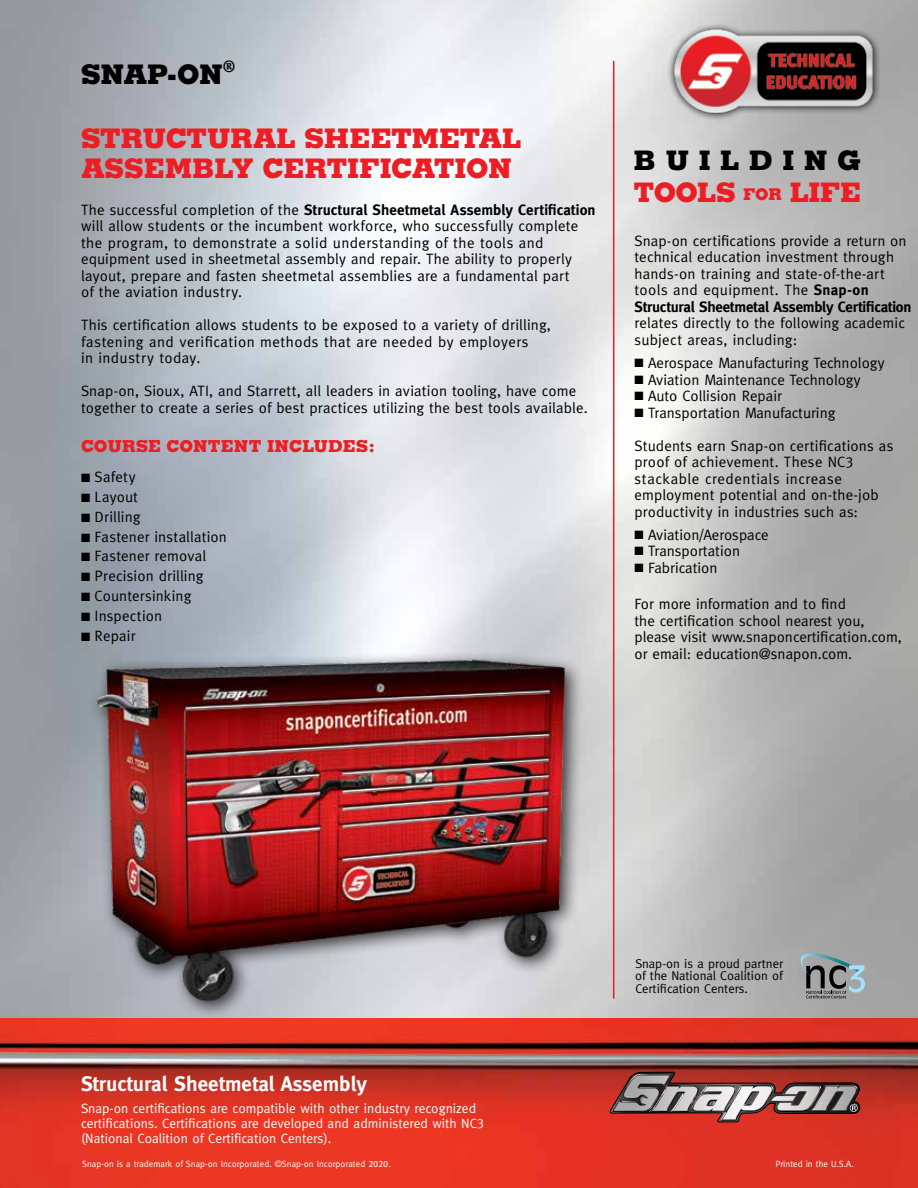
<style>
.page{position:relative;width:918px;height:1188px;background:#fff}
.page>*{position:absolute;margin:0;border:0;box-sizing:border-box;transform-origin:0 0}
.t1{font:800 27px/30px "Memphis";letter-spacing:-.01em;color:#ed1d24}
.t2{font:800 27px/32.2px "Memphis";letter-spacing:.16em;color:#ed1d24}
.t3{font:800 27px "Memphis";letter-spacing:-.015em;color:#000}
.t4{font:700 21px "Meta";color:#fff}
.t5{font:800 16.5px "Memphis";color:#ed1d24}
.t6{font:15px/16.5px "Meta";letter-spacing:.01em;color:#000}
.t7{font:13.5px/15px "Meta";color:#fff}
.t8{font:12.75px/12.8px "Meta";color:#000;text-align:justify}
.t9{font:9px "Meta";color:#fff}
.s1{font-weight:700}
.s2{color:#000}
.s3{font-size:16.2px}
.s4{font-family:"Meta Caps"}
.s5{font-family:"Meta LF"}
</style>
<div class="page">
<img style="left:0;top:1018px;width:918px;height:170px">
<svg style="left:609px;top:1072px;width:253px;height:51px;background:#9e635f"></svg>
<svg style="left:781px;top:934px;width:84px;height:65px;background:#94999b"></svg>
<div style="left:667px;top:22px;width:214px;height:100px;background:#a3a3a3"></div>
<img style="left:668px;top:22px;width:211px;height:99px">
<hr style="left:613px;top:61px;width:1px;height:938px;background:#ed1d24">
<img style="left:64px;top:627px;width:529px;height:407px">
<h1 class="t3" style="left:81px;top:57px;width:156px">SNAP-ON<sup>®</sup></h1>
<h1 class="t1" style="left:81px;top:123px;width:442px">STRUCTURAL SHEETMETAL<br>ASSEMBLY CERTIFICATION</h1>
<p class="t6" style="left:81px;top:201px;width:516px">The successful completion of the <span class="s1">Structural Sheetmetal Assembly Certification </span>will allow students or the incumbent workforce, who successfully complete the program, to demonstrate a solid understanding of the tools and equipment used in sheetmetal assembly and repair. The ability to properly layout, prepare and fasten sheetmetal assemblies are a fundamental part<br>of the aviation industry.</p>
<p class="t6" style="left:81px;top:317px;width:471px">This certification allows students to be exposed to a variety of drilling, fastening and verification methods that are needed by employers<br>in industry today.</p>
<p class="t6" style="left:81px;top:383px;width:508px">Snap-on, Sioux, ATI, and Starrett, all leaders in aviation tooling, have come together to create a series of best practices utilizing the best tools available.</p>
<p class="t5" style="left:81px;top:435px;width:295px">COURSE CONTENT INCLUDES:</p>
<p class="t6" style="left:81px;top:468px;width:56px">■ Safety</p>
<p class="t6" style="left:81px;top:488px;width:59px">■ Layout</p>
<p class="t6" style="left:81px;top:508px;width:61px">■ Drilling</p>
<p class="t6" style="left:81px;top:528px;width:148px">■ Fastener installation</p>
<p class="t6" style="left:81px;top:548px;width:127px">■ Fastener removal</p>
<p class="t6" style="left:81px;top:568px;width:124px">■ Precision drilling</p>
<p class="t6" style="left:81px;top:588px;width:112px">■ Countersinking</p>
<p class="t6" style="left:81px;top:607px;width:83px">■ Inspection</p>
<p class="t6" style="left:81px;top:627px;width:56px">■ Repair</p>
<h1 class="t2" style="left:634px;top:144px;width:229px"><span class="s2">BUILDING<br></span>TOOLS <span class="s3">FOR</span> LIFE</h1>
<p class="t6" style="left:634px;top:232px;width:279px">Snap-on certifications provide a return on technical education investment through hands-on training and state-of-the-art tools and equipment. The <span class="s1">Snap-on Structural Sheetmetal Assembly Certification</span></p>
<p class="t6" style="left:634px;top:315px;width:272px">relates directly to the following academic subject areas, including:</p>
<p class="t6" style="left:634px;top:355px;width:252px">■ Aerospace Manufacturing Technology</p>
<p class="t6" style="left:634px;top:371px;width:228px">■ Aviation Maintenance Technology</p>
<p class="t6" style="left:634px;top:388px;width:149px">■ Auto Collision Repair</p>
<p class="t6" style="left:634px;top:404px;width:203px">■ Transportation Manufacturing</p>
<p class="t6" style="left:634px;top:437px;width:261px">Students earn Snap-on certifications as proof of achievement. These NC3 stackable credentials increase employment potential and on-the-job productivity in industries such as:</p>
<p class="t6" style="left:634px;top:526px;width:136px">■ Aviation/Aerospace</p>
<p class="t6" style="left:634px;top:543px;width:107px">■ Transportation</p>
<p class="t6" style="left:634px;top:559px;width:85px">■ Fabrication</p>
<p class="t6" style="left:634px;top:596px;width:269px">For more information and to find<br>the certification school nearest you, please visit www.snaponcertification.com, or email: education@snapon.com.</p>
<h2 class="t4" style="left:81px;top:1071px;width:288px">Structural Sheetmetal Assembly</h2>
<p class="t7" style="left:81px;top:1100px;width:405px">Snap-on certifications are compatible with other industry recognized certifications. Certifications are developed and administered with <span class="s4">NC3 </span>(National Coalition of Certification Centers).</p>
<p class="t9" style="left:82px;top:1158px;width:310px">Snap-on is a trademark of Snap-on Incorporated. ©Snap-on Incorporated <span class="s5">2020</span>.</p>
<p class="t8" style="left:635px;top:957px;width:150px">Snap-on is a proud partner of the National Coalition of Certification Centers.</p>
<p class="t9" style="left:776px;top:1158px;width:80px">Printed in the U.S.A.</p>
</div>
